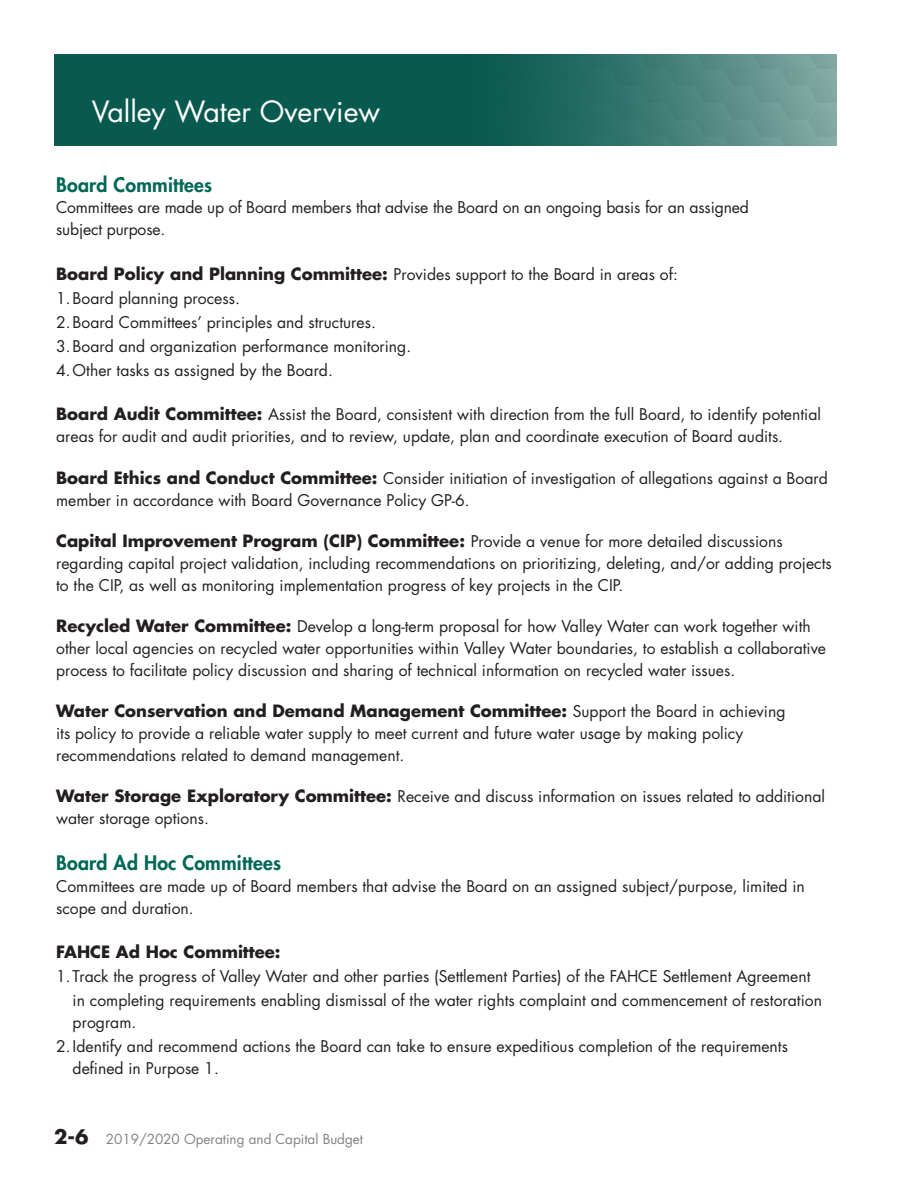
<style>
.page{position:relative;width:918px;height:1188px;background:#fff}
.page>*{position:absolute;margin:0;border:0;box-sizing:border-box;transform-origin:0 0}
.t1{font:28.5px "Futura Std";color:#fff}
.t2{font:800 19.5px "Futura Std";letter-spacing:.01em;color:#006756}
.t3{font:700 19.5px "Futura Std";color:#231f20}
.t4{font:700 16.5px "Futura Std";color:#231f20}
.t5{font:15.75px/21.8px "Futura Std";color:#231f20}
.t6{font:13.5px "Futura Std";color:#808285}
.s1{font-weight:700;font-size:16.5px}
.s2{font-weight:400;font-size:15.75px}
</style>
<div class="page">
<img style="left:54px;top:55px;width:783px;height:91px">
<h1 class="t1" style="left:92px;top:93px;width:290px">Valley Water Overview</h1>
<p class="t2" style="left:56px;top:172px;width:158px">Board Committees</p>
<p class="t5" style="left:56px;top:197px;width:694px">Committees are made up of Board members that advise the Board on an ongoing basis for an assigned subject purpose.</p>
<p class="t5" style="left:56px;top:264px;width:623px"><span class="s1">Board Policy and Planning Committee:</span> Provides support to the Board in areas of:</p>
<p class="t5" style="left:56px;top:288px;width:185px">1.Board planning process.</p>
<p class="t5" style="left:56px;top:312px;width:321px">2.Board Committees’ principles and structures.</p>
<p class="t5" style="left:56px;top:336px;width:357px">3.Board and organization performance monitoring.</p>
<p class="t5" style="left:56px;top:360px;width:278px">4.Other tasks as assigned by the Board.</p>
<p class="t5" style="left:56px;top:404px;width:766px"><span class="s1">Board Audit Committee:</span> Assist the Board, consistent with direction from the full Board, to identify potential areas for audit and audit priorities, and to review, update, plan and coordinate execution of Board audits.</p>
<p class="t5" style="left:56px;top:467px;width:773px"><span class="s1">Board Ethics and Conduct Committee:</span> Consider initiation of investigation of allegations against a Board member in accordance with Board Governance Policy GP-6.</p>
<p class="t4" style="left:56px;top:530px;width:728px">Capital Improvement Program (CIP) Committee: <span class="s2">Provide a venue for more detailed discussions</span></p>
<p class="t5" style="left:56px;top:552px;width:777px">regarding capital project validation, including recommendations on prioritizing, deleting, and/or adding projects to the CIP, as well as monitoring implementation progress of key projects in the CIP.</p>
<p class="t5" style="left:56px;top:616px;width:772px"><span class="s1">Recycled Water Committee:</span> Develop a long-term proposal for how Valley Water can work together with other local agencies on recycled water opportunities within Valley Water boundaries, to establish a collaborative process to facilitate policy discussion and sharing of technical information on recycled water issues.</p>
<p class="t4" style="left:56px;top:700px;width:731px">Water Conservation and Demand Management Committee: <span class="s2">Support the Board in achieving</span></p>
<p class="t5" style="left:56px;top:722px;width:689px">its policy to provide a reliable water supply to meet current and future water usage by making policy recommendations related to demand management.</p>
<p class="t5" style="left:56px;top:786px;width:770px"><span class="s1">Water Storage Exploratory Committee:</span> Receive and discuss information on issues related to additional water storage options.</p>
<p class="t2" style="left:56px;top:851px;width:226px">Board Ad Hoc Committees</p>
<p class="t5" style="left:56px;top:876px;width:750px">Committees are made up of Board members that advise the Board on an assigned subject/purpose, limited in scope and duration.</p>
<p class="t4" style="left:56px;top:941px;width:226px">FAHCE Ad Hoc Committee:</p>
<p class="t5" style="left:73px;top:965px;width:751px;line-height:24px;text-indent:-16px">1. Track the progress of Valley Water and other parties (Settlement Parties) of the FAHCE Settlement Agreement in completing requirements enabling dismissal of the water rights complaint and commencement of restoration</p>
<p class="t5" style="left:73px;top:1011px;width:65px">program.</p>
<p class="t5" style="left:73px;top:1035px;width:717px;text-indent:-16px">2.Identify and recommend actions the Board can take to ensure expeditious completion of the requirements defined in Purpose 1.</p>
<p class="t3" style="left:54px;top:1124px;width:36px">2-6</p>
<p class="t6" style="left:106px;top:1131px;width:259px">2019/2020 Operating and Capital Budget</p>
</div>
